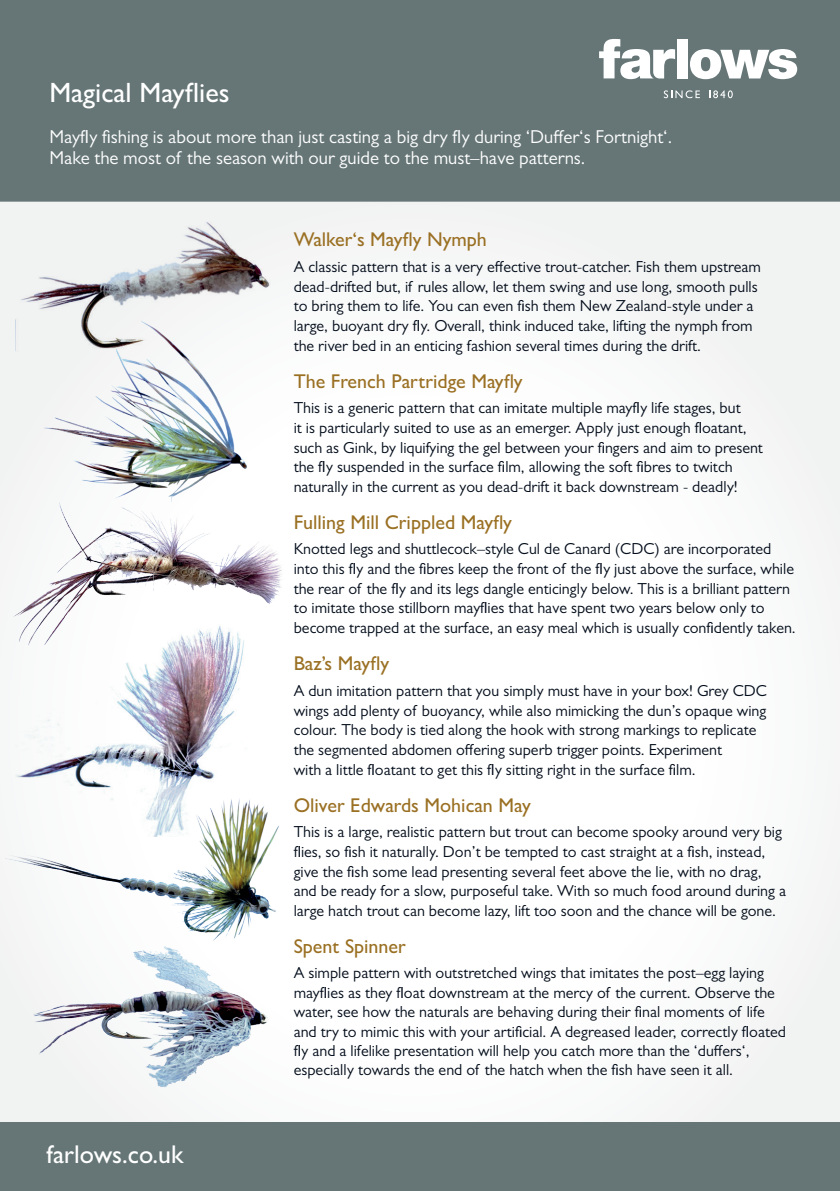
<style>
.page{position:relative;width:840px;height:1191px;background:#fff}
.page>*{position:absolute;margin:0;border:0;box-sizing:border-box;transform-origin:0 0}
.t1{font:500 28px "Gill Sans MT Pro";color:#fff}
.t2{font:500 25.8px "Gill Sans MT Pro";color:#fff}
.t3{font:500 20px "Gill Sans MT Pro";color:#9a7023}
.t4{font:18.8px/20.6px "Gill Sans MT Pro";color:#fff}
.t5{font:16px/19.6px "Gill Sans MT Pro";color:#030d1b}
</style>
<div class="page">
<div style="left:0;top:0;width:839px;height:201px;background:#667677"></div>
<div style="left:677px;top:39px;width:11px;height:39px;background:#fff"></div>
<svg style="left:690px;top:49px;width:106px;height:30px"></svg>
<svg style="left:599px;top:39px;width:75px;height:40px"></svg>
<svg style="left:663px;top:90px;width:36px;height:8px"></svg>
<svg style="left:709px;top:90px;width:17px;height:8px"></svg>
<svg style="left:727px;top:90px;width:5px;height:8px"></svg>
<div style="left:0;top:1122px;width:839px;height:69px;background:#667677"></div>
<img style="left:40px;top:351px;width:207px;height:145px">
<img style="left:6px;top:804px;width:273px;height:138px">
<img style="left:16px;top:652px;width:234px;height:184px">
<img style="left:16px;top:218px;width:254px;height:133px">
<img style="left:28px;top:946px;width:240px;height:147px">
<img style="left:3px;top:496px;width:279px;height:156px">
<h1 class="t1" style="left:49px;top:76px;width:182px">Magical Mayflies</h1>
<p class="t4" style="left:49px;top:126px;width:624px">Mayfly fishing is about more than just casting a big dry fly during ‘Duffer‘s Fortnight‘.<br>Make the most of the season with our guide to the must–have patterns.</p>
<h2 class="t2" style="left:47px;top:1139px;width:138px">farlows.co.uk</h2>
<p class="t3" style="left:293px;top:227px;width:195px">Walker‘s Mayfly Nymph</p>
<p class="t5" style="left:293px;top:256px;width:468px">A classic pattern that is a very effective trout-catcher. Fish them upstream dead-drifted but, if rules allow, let them swing and use long, smooth pulls to bring them to life. You can even fish them New Zealand-style under a large, buoyant dry fly. Overall, think induced take, lifting the nymph from the river bed in an enticing fashion several times during the drift.</p>
<p class="t3" style="left:293px;top:369px;width:230px">The French Partridge Mayfly</p>
<p class="t5" style="left:293px;top:398px;width:470px">This is a generic pattern that can imitate multiple mayfly life stages, but<br>it is particularly suited to use as an emerger. Apply just enough floatant, such as Gink, by liquifying the gel between your fingers and aim to present the fly suspended in the surface film, allowing the soft fibres to twitch naturally in the current as you dead-drift it back downstream - deadly!</p>
<p class="t3" style="left:293px;top:510px;width:220px">Fulling Mill Crippled Mayfly</p>
<p class="t5" style="left:293px;top:539px;width:503px">Knotted legs and shuttlecock–style Cul de Canard (CDC) are incorporated into this fly and the fibres keep the front of the fly just above the surface, while the rear of the fly and its legs dangle enticingly below. This is a brilliant pattern to imitate those stillborn mayflies that have spent two years below only to become trapped at the surface, an easy meal which is usually confidently taken.</p>
<p class="t3" style="left:293px;top:651px;width:97px">Baz’s Mayfly</p>
<p class="t5" style="left:293px;top:680px;width:474px">A dun imitation pattern that you simply must have in your box! Grey CDC wings add plenty of buoyancy, while also mimicking the dun’s opaque wing colour. The body is tied along the hook with strong markings to replicate the segmented abdomen offering superb trigger points. Experiment<br>with a little floatant to get this fly sitting right in the surface film.</p>
<p class="t3" style="left:293px;top:793px;width:238px">Oliver Edwards Mohican May</p>
<p class="t5" style="left:293px;top:822px;width:493px">This is a large, realistic pattern but trout can become spooky around very big flies, so fish it naturally. Don’t be tempted to cast straight at a fish, instead, give the fish some lead presenting several feet above the lie, with no drag, and be ready for a slow, purposeful take. With so much food around during a large hatch trout can become lazy, lift too soon and the chance will be gone.</p>
<p class="t3" style="left:293px;top:934px;width:114px">Spent Spinner</p>
<p class="t5" style="left:293px;top:963px;width:493px">A simple pattern with outstretched wings that imitates the post–egg laying mayflies as they float downstream at the mercy of the current. Observe the water, see how the naturals are behaving during their final moments of life and try to mimic this with your artificial. A degreased leader, correctly floated fly and a lifelike presentation will help you catch more than the ‘duffers‘, especially towards the end of the hatch when the fish have seen it all.</p>
</div>
